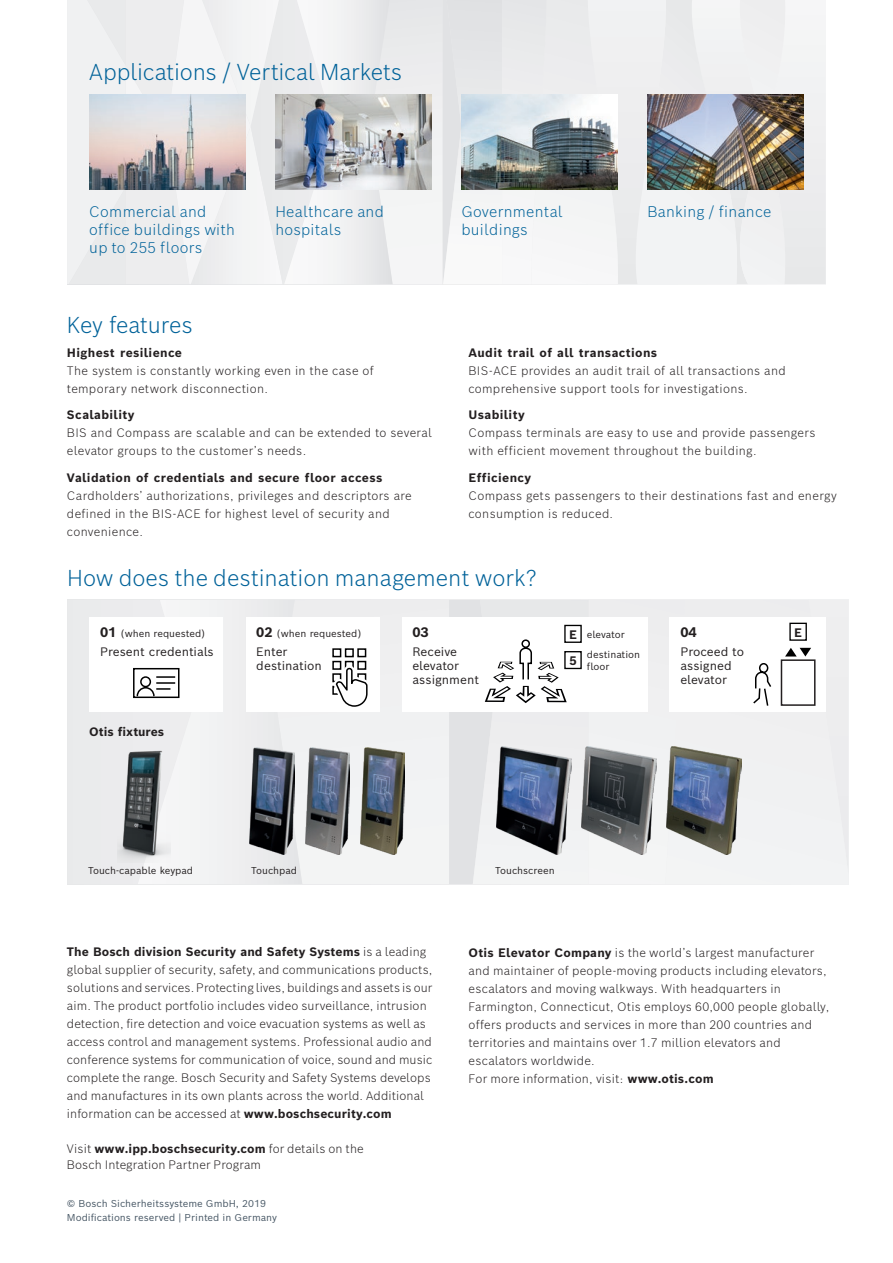
<style>
.page{position:relative;width:893px;height:1263px;background:#fff}
.page>*{position:absolute;margin:0;border:0;box-sizing:border-box;transform-origin:0 0}
.Headline_1_24_9_6_Bl{font:300 22.5px "Bosch Sans";color:#006299}
.Headline_1_24_9_6_Bl-2{font:300 15px/18px "Bosch Sans";letter-spacing:.02em;color:#006299}
.t1{font:700 13.5px "Bosch Sans";color:#231f20}
.t2{font:700 12.15px "Bosch Sans";color:#231f20}
.Copy_7_7_3_84_Reg_Bl{font:300 12px/18px "Bosch Sans";letter-spacing:.02em;color:#231f20}
.t3{font:12px/14.4px "Bosch Sans";color:#231f20}
.t4{font:700 12px "Bosch Sans";color:#231f20}
.t5{font:9.75px/11.7px "Bosch Sans";color:#231f20}
.Graphic_6_5_3_2_Reg{font:9.75px "Bosch Sans";color:#465664}
.s1{font-weight:700}
.s2{font-weight:700;font-size:13.5px}
</style>
<div class="page">
<svg style="left:67px;top:0;width:759px;height:284px"></svg>
<img style="left:647px;top:95px;width:157px;height:94px">
<img style="left:461px;top:95px;width:157px;height:94px">
<img style="left:89px;top:95px;width:157px;height:94px">
<img style="left:275px;top:95px;width:157px;height:94px">
<div style="left:302px;top:600px;width:147px;height:284px;background:#f1f2f3"></div>
<div style="left:192px;top:600px;width:110px;height:284px;background:#f0f0f1"></div>
<div style="left:685px;top:600px;width:163px;height:284px;background:#f0f1f2"></div>
<div style="left:670px;top:617px;width:156px;height:95px;background:#fff"></div>
<div style="left:402px;top:617px;width:245px;height:95px;background:#fff"></div>
<div style="left:781px;top:659px;width:34px;height:47px;border:2px solid #231f20"></div>
<svg style="left:785px;top:600px;width:63px;height:274px"></svg>
<div style="left:789px;top:623px;width:18px;height:18px;border:1px solid #000"></div>
<svg style="left:753px;top:663px;width:19px;height:43px"></svg>
<svg style="left:449px;top:600px;width:236px;height:284px"></svg>
<div style="left:246px;top:617px;width:133px;height:95px;background:#fff"></div>
<div style="left:332px;top:648px;width:9px;height:9px;border:2px solid #000"></div>
<div style="left:345px;top:648px;width:9px;height:9px;border:2px solid #000"></div>
<div style="left:357px;top:648px;width:9px;height:9px;border:2px solid #000"></div>
<div style="left:332px;top:661px;width:9px;height:9px;border:2px solid #000"></div>
<div style="left:345px;top:661px;width:9px;height:9px;border:2px solid #000"></div>
<div style="left:357px;top:661px;width:9px;height:9px;border:2px solid #000"></div>
<svg style="left:332px;top:663px;width:36px;height:44px"></svg>
<img style="left:250px;top:748px;width:44px;height:106px">
<img style="left:305px;top:748px;width:45px;height:106px">
<img style="left:360px;top:748px;width:45px;height:106px">
<div style="left:89px;top:617px;width:134px;height:95px;background:#fff"></div>
<svg style="left:67px;top:600px;width:125px;height:284px"></svg>
<img style="left:496px;top:746px;width:76px;height:109px">
<img style="left:581px;top:746px;width:76px;height:109px">
<img style="left:666px;top:746px;width:76px;height:109px">
<p class="Headline_1_24_9_6_Bl" style="left:89px;top:57px;width:315px">Applications / Vertical Markets</p>
<p class="Headline_1_24_9_6_Bl-2" style="left:89px;top:202px;width:147px">Commercial and office buildings with up to 255 floors</p>
<p class="Headline_1_24_9_6_Bl-2" style="left:275px;top:202px;width:110px">Healthcare and hospitals</p>
<p class="Headline_1_24_9_6_Bl" style="left:67px;top:310px;width:127px">Key features</p>
<p class="Copy_7_7_3_84_Reg_Bl" style="left:67px;top:343px;width:308px"><span class="s1">Highest resilience<br></span>The system is constantly working even in the case of temporary network disconnection.</p>
<p class="Copy_7_7_3_84_Reg_Bl" style="left:67px;top:406px;width:367px"><span class="s1">Scalability<br></span>BIS and Compass are scalable and can be extended to several elevator groups to the customer’s needs.</p>
<p class="Copy_7_7_3_84_Reg_Bl" style="left:67px;top:468px;width:346px"><span class="s1">Validation of credentials and secure floor access </span>Cardholders’ authorizations, privileges and descriptors are defined in the BIS-ACE for highest level of security and convenience.</p>
<p class="Headline_1_24_9_6_Bl-2" style="left:461px;top:202px;width:103px">Governmental</p>
<p class="Headline_1_24_9_6_Bl-2" style="left:647px;top:202px;width:125px">Banking / finance</p>
<p class="Headline_1_24_9_6_Bl-2" style="left:461px;top:220px;width:68px">buildings</p>
<p class="Copy_7_7_3_84_Reg_Bl" style="left:468px;top:343px;width:319px"><span class="s1">Audit trail of all transactions<br></span>BIS-ACE provides an audit trail of all transactions and comprehensive support tools for investigations.</p>
<p class="Copy_7_7_3_84_Reg_Bl" style="left:468px;top:406px;width:348px"><span class="s1">Usability<br></span>Compass terminals are easy to use and provide passengers with efficient movement throughout the building.</p>
<p class="Copy_7_7_3_84_Reg_Bl" style="left:468px;top:468px;width:370px"><span class="s1">Efficiency<br></span>Compass gets passengers to their destinations fast and energy consumption is reduced.</p>
<p class="Headline_1_24_9_6_Bl" style="left:67px;top:563px;width:471px">How does the destination management work?</p>
<p class="t5" style="left:100px;top:627px;width:107px"><span class="s2">01</span> (when requested)</p>
<p class="t3" style="left:100px;top:644px;width:115px">Present credentials</p>
<p class="t4" style="left:89px;top:723px;width:76px">Otis fixtures</p>
<p class="t5" style="left:256px;top:627px;width:107px"><span class="s2">02</span> (when requested)</p>
<p class="t3" style="left:256px;top:644px;width:67px">Enter destination</p>
<p class="t1" style="left:412px;top:623px;width:18px">03</p>
<p class="t3" style="left:412px;top:644px;width:68px">Receive elevator assignment</p>
<p class="t1" style="left:680px;top:623px;width:18px">04</p>
<p class="t3" style="left:680px;top:644px;width:65px">Proceed to assigned elevator</p>
<p class="t2" style="left:569px;top:626px;width:9px">E</p>
<p class="t2" style="left:794px;top:624px;width:9px">E</p>
<p class="t2" style="left:569px;top:652px;width:9px">5</p>
<p class="t5" style="left:587px;top:629px;width:39px">elevator</p>
<p class="t5" style="left:587px;top:648px;width:55px">destination floor</p>
<p class="t5" style="left:88px;top:864px;width:107px">Touch-capable keypad</p>
<p class="t5" style="left:251px;top:864px;width:48px">Touchpad</p>
<p class="t5" style="left:495px;top:864px;width:61px">Touchscreen</p>
<p class="Copy_7_7_3_84_Reg_Bl" style="left:67px;top:942px;width:367px"><span class="s1">The Bosch division Security and Safety Systems</span> is a leading global supplier of security, safety, and communications products, solutions and services. Protecting lives, buildings and assets is our aim. The product portfolio includes video surveillance, intrusion detection, fire detection and voice evacuation systems as well as access control and management systems. Professional audio and conference systems for communication of voice, sound and music complete the range. Bosch Security and Safety Systems develops and manufactures in its own plants across the world. Additional information can be accessed at <span class="s1">www.boschsecurity.com</span></p>
<p class="Copy_7_7_3_84_Reg_Bl" style="left:67px;top:1140px;width:298px;line-height:16.5px">Visit <span class="s1">www.ipp.boschsecurity.com</span> for details on the<br>Bosch Integration Partner Program</p>
<p class="Graphic_6_5_3_2_Reg" style="left:67px;top:1197px;width:201px">© Bosch Sicherheitssysteme GmbH, 2019</p>
<p class="Graphic_6_5_3_2_Reg" style="left:67px;top:1211px;width:212px">Modifications reserved | Printed in Germany</p>
<p class="Copy_7_7_3_84_Reg_Bl" style="left:469px;top:943px;width:362px"><span class="s1">Otis Elevator Company</span> is the world’s largest manufacturer and maintainer of people-moving products including elevators, escalators and moving walkways. With headquarters in Farmington, Connecticut, Otis employs 60,000 people globally, offers products and services in more than 200 countries and territories and maintains over 1.7 million elevators and escalators worldwide.</p>
<p class="Copy_7_7_3_84_Reg_Bl" style="left:469px;top:1069px;width:247px">For more information, visit: <span class="s1">www.otis.com</span></p>
</div>
